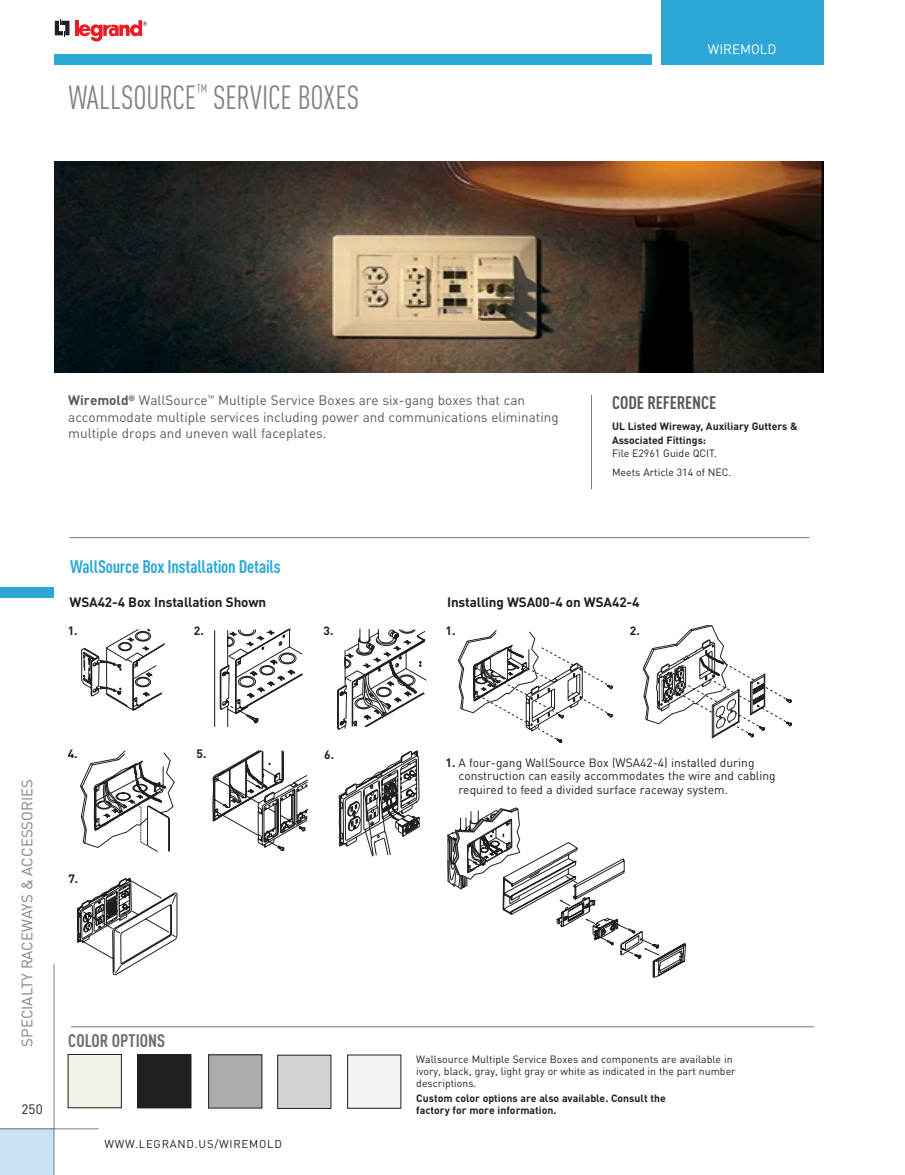
<style>
.page{position:relative;width:905px;height:1175px;background:#fff}
.page>*{position:absolute;margin:0;border:0;box-sizing:border-box;transform-origin:0 0}
.t1{font:condensed 33px "DIN Pro";letter-spacing:-.005em;color:#808285;scale:.95 1}
.t2{font:700 condensed 18px "DIN Pro";letter-spacing:-.01em;color:#2da8d6}
.t3{font:700 condensed 18px "DIN Pro";letter-spacing:-.005em;color:#58595b}
.t4{font:700 condensed 18px "DIN Pro";color:#6d6e71}
.t5{font:15px "DIN Pro";color:#808285}
.t6{font:13.5px/16.5px "DIN Pro";color:#58595b}
.t7{font:700 13.5px "DIN Pro";letter-spacing:-.01em;color:#231f20}
.t8{font:13.5px "DIN Pro";color:#fff}
.t9{font:13.5px "DIN Pro";color:#231f20}
.t10{font:12px/13.5px "DIN Pro";color:#231f20}
.t11{font:700 12px "DIN Pro";color:#231f20}
.t12{font:11.25px "DIN Pro";letter-spacing:.07em;color:#231f20}
.t13{font:10.5px/12px "DIN Pro";color:#231f20}
.t14{font:700 10.5px/13.6px "DIN Pro";color:#231f20}
.s1{font-weight:700}
</style>
<div class="page">
<div style="left:0;top:1128px;width:54px;height:46px;background:#cae1f1"></div>
<hr style="left:0;top:1128px;width:99px;height:1px;background:#808285">
<div style="left:0;top:587px;width:54px;height:11px;background:#2da8d6"></div>
<hr style="left:54px;top:963px;width:1px;height:211px;background:#808285">
<hr style="left:75px;top:20px;width:3px;height:16px;background:#ed1c24">
<svg style="left:79px;top:20px;width:68px;height:22px"></svg>
<svg style="left:55px;top:20px;width:14px;height:16px"></svg>
<div style="left:661px;top:0;width:163px;height:65px;background:#2da8d6"></div>
<div style="left:54px;top:54px;width:597px;height:11px;background:#2da8d6"></div>
<svg style="left:81px;top:629px;width:84px;height:81px"></svg>
<svg style="left:214px;top:628px;width:89px;height:99px"></svg>
<svg style="left:337px;top:628px;width:89px;height:101px"></svg>
<svg style="left:212px;top:750px;width:96px;height:101px"></svg>
<svg style="left:339px;top:750px;width:80px;height:106px"></svg>
<svg style="left:80px;top:750px;width:95px;height:101px"></svg>
<svg style="left:77px;top:878px;width:100px;height:97px"></svg>
<svg style="left:458px;top:630px;width:154px;height:113px"></svg>
<svg style="left:642px;top:626px;width:149px;height:112px"></svg>
<svg style="left:447px;top:807px;width:238px;height:171px"></svg>
<img style="left:55px;top:162px;width:769px;height:211px">
<hr style="left:591px;top:395px;width:1px;height:94px;background:#7a7471">
<hr style="left:69px;top:537px;width:740px;height:1px;background:#7a7471">
<div style="left:68px;top:1054px;width:53px;height:53px;background:#f2f2e8"></div>
<div style="left:68px;top:1054px;width:54px;height:54px;border:1px solid #231f20"></div>
<div style="left:138px;top:1054px;width:53px;height:53px;background:#231f20"></div>
<div style="left:137px;top:1054px;width:54px;height:54px;border:1px solid #231f20"></div>
<div style="left:209px;top:1054px;width:53px;height:54px;background:#aaacae"></div>
<div style="left:208px;top:1054px;width:54px;height:54px;border:1px solid #231f20"></div>
<div style="left:278px;top:1055px;width:53px;height:53px;background:#d1d2d4"></div>
<div style="left:277px;top:1054px;width:54px;height:54px;border:1px solid #231f20"></div>
<div style="left:347px;top:1055px;width:54px;height:53px;background:#f1f3f4"></div>
<hr style="left:71px;top:1026px;width:743px;height:1px;background:#7a7471">
<h1 class="t1" style="left:69px;top:78px;width:307px">WALLSOURCE<sup>™</sup> SERVICE BOXES</h1>
<p class="t8" style="left:707px;top:40px;width:70px">WIREMOLD</p>
<p class="t6" style="left:68px;top:392px;width:492px"><span class="s1">Wiremold</span><sup>®</sup> wallsource<sup>™</sup> Multiple service Boxes are six-gang boxes that can accommodate multiple services including power and communications eliminating multiple drops and uneven wall faceplates.</p>
<h2 class="t3" style="left:612px;top:391px;width:106px">CODE REFERENCE</h2>
<p class="t14" style="left:612px;top:419px;width:187px">UL Listed Wireway, Auxiliary Gutters &amp;<br>Associated Fittings:</p>
<p class="t13" style="left:612px;top:444px;width:121px;line-height:18.3px">File E2961 Guide QCIT.<br>Meets Article 314 of NEC.</p>
<h2 class="t2" style="left:70px;top:555px;width:212px">WallSource Box Installation Details</h2>
<p class="t7" style="left:70px;top:593px;width:198px">WSA42-4 Box Installation Shown</p>
<p class="t11" style="left:68px;top:623px;width:11px">1.</p>
<p class="t11" style="left:194px;top:623px;width:11px">2.</p>
<p class="t11" style="left:323px;top:623px;width:11px">3.</p>
<p class="t7" style="left:447px;top:593px;width:194px">Installing WSA00-4 on WSA42-4</p>
<p class="t11" style="left:445px;top:622px;width:11px">1.</p>
<p class="t11" style="left:630px;top:622px;width:11px">2.</p>
<p class="t5" style="left:17px;top:1046px;width:267px;rotate:-90deg">SPECIALTY RACEWAYS &amp; ACCESSORIES</p>
<p class="t9" style="left:22px;top:1099px;width:23px">250</p>
<p class="t11" style="left:68px;top:745px;width:11px">4.</p>
<p class="t11" style="left:196px;top:745px;width:11px">5.</p>
<p class="t11" style="left:324px;top:746px;width:11px">6.</p>
<p class="t11" style="left:68px;top:871px;width:11px">7.</p>
<h2 class="t4" style="left:68px;top:1029px;width:98px">COLOR OPTIONS</h2>
<p class="t12" style="left:104px;top:1135px;width:179px">www.LEGRAND.us/WIREMOLD</p>
<p class="t10" style="left:458px;top:755px;width:318px;text-indent:-13px"><span class="s1">1.</span> A four-gang wallsource Box (wsA42-4) installed during construction can easily accommodates the wire and cabling required to feed a divided surface raceway system.</p>
<p class="t13" style="left:416px;top:1052px;width:321px">wallsource Multiple service Boxes and components are available in ivory, black, gray, light gray or white as indicated in the part number descriptions.</p>
<p class="t14" style="left:416px;top:1091px;width:251px;line-height:12px">Custom color options are also available. Consult the factory for more information.</p>
</div>
